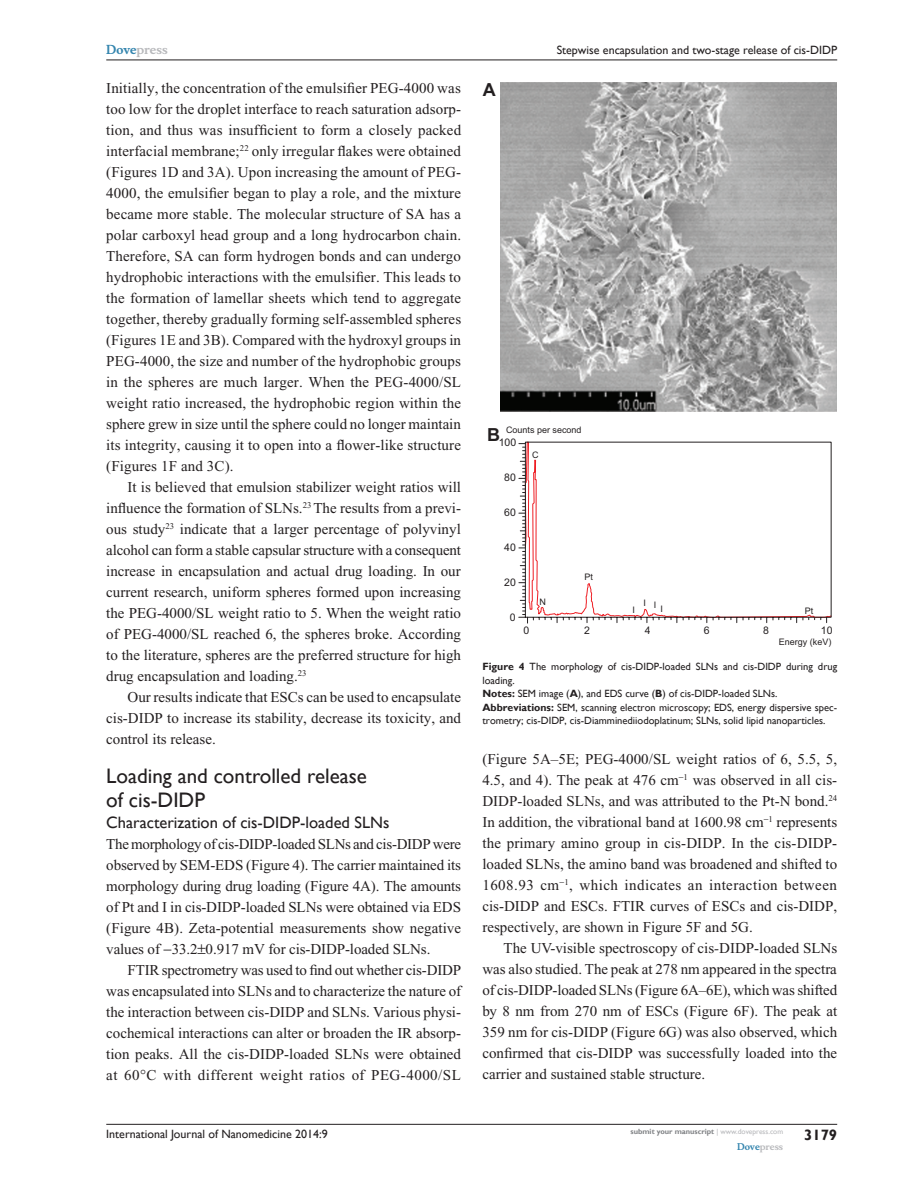
<style>
.page{position:relative;width:918px;height:1188px;background:#fff}
.page>*{position:absolute;margin:0;border:0;box-sizing:border-box;transform-origin:0 0}
.t1{font:21px/24px "Gill Sans";color:#231f20}
.t2{font:700 18px "Arial";color:#231f20}
.t3{font:16.5px "Gill Sans";color:#231f20}
.Tx{font:15px/21px "Times New Roman";color:#231f20;text-align:justify}
.TxF{font:15px/21px "Times New Roman";letter-spacing:.005em;color:#231f20;text-align:justify}
.t4{font:700 15px "Gill Sans";color:#231f20}
.t5{font:12px "Gill Sans";color:#231f20}
.t6{font:700 12px "Musee";color:#b8b9bc}
.FigSN{font:10.5px/13.5px "Gill Sans";color:#231f20}
.FigC{font:10.5px/13.5px "Gill Sans";color:#231f20}
.t7{font:10.5px "Arial";color:#231f20}
.t8{font:9px "Arial";color:#231f20}
.t9{font:700 9px "Musee";color:#b8b9bc}
.t10{font:700 7.5px "Gill Sans";color:#808285}
.s1{color:#3485ae}
.s2{font-weight:700}
.s3{font-style:italic}
.s4{font-weight:400;color:#b8b9bc}
</style>
<div class="page">
<hr style="left:106px;top:1124px;width:731px;height:1px;background:#231f20">
<hr style="left:106px;top:60px;width:731px;height:1px;background:#231f20">
<img style="left:500px;top:83px;width:337px;height:328px">
<svg style="left:518px;top:441px;width:314px;height:183px"></svg>
<svg style="left:519px;top:443px;width:6px;height:172px"></svg>
<p class="t6" style="left:106px;top:43px;width:63px"><span class="s1">Dove</span>press</p>
<p class="TxF" style="left:106px;top:77px;width:356px">Initially, the concentration of the emulsifier PEG-4000 was too low for the droplet interface to reach saturation adsorp&shy;tion, and thus was insufficient to form a closely packed interfacial membrane;<sup>22</sup> only irregular flakes were obtained (Figures 1D and 3A). Upon increasing the amount of PEG-4000, the emulsifier began to play a role, and the mixture became more stable. The molecular structure of SA has a polar carboxyl head group and a long hydrocarbon chain.<br>Therefore, SA can form hydrogen bonds and can undergo hydrophobic interactions with the emulsifier. This leads to the formation of lamellar sheets which tend to aggregate together, thereby gradually forming self-assembled spheres (Figures 1E and 3B). Compared with the hydroxyl groups in PEG-4000, the size and number of the hydrophobic groups in the spheres are much larger. When the PEG-4000/SL weight ratio increased, the hydrophobic region within the sphere grew in size until the sphere could no longer maintain its integrity, causing it to open into a flower-like structure (Figures 1F and 3C).</p>
<p class="Tx" style="left:106px;top:476px;width:356px;text-indent:21px">It is believed that emulsion stabilizer weight ratios will influence the formation of SLNs.<sup>23</sup> The results from a previ&shy;ous study<sup>23</sup> indicate that a larger percentage of polyvinyl alcohol can form a stable capsular structure with a consequent increase in encapsulation and actual drug loading. In our current research, uniform spheres formed upon increasing the PEG-4000/SL weight ratio to 5. When the weight ratio of PEG-4000/SL reached 6, the spheres broke. According to the literature, spheres are the preferred structure for high drug encapsulation and loading.<sup>23</sup></p>
<p class="Tx" style="left:106px;top:686px;width:356px;text-indent:21px">Our results indicate that ESCs can be used to encapsulate cis-DIDP to increase its stability, decrease its toxicity, and control its release.</p>
<h2 class="t1" style="left:106px;top:764px;width:262px">Loading and controlled release of cis-DIDP</h2>
<h3 class="t3" style="left:106px;top:812px;width:285px">Characterization of cis-DIDP-loaded SLNs</h3>
<p class="TxF" style="left:106px;top:833px;width:356px">The morphology of cis-DIDP-loaded SLNs and cis-DIDP were observed by SEM-EDS (Figure 4). The carrier maintained its morphology during drug loading (Figure 4A). The amounts of Pt and I in cis-DIDP-loaded SLNs were obtained via EDS (Figure 4B). Zeta-potential measurements show negative values of 33.2 0.917 mV for cis-DIDP-loaded SLNs.</p>
<p class="Tx" style="left:106px;top:959px;width:356px;text-indent:21px">FTIR spectrometry was used to find out whether cis-DIDP was encapsulated into SLNs and to characterize the nature of the interaction between cis-DIDP and SLNs. Various physi&shy;cochemical interactions can alter or broaden the IR absorp&shy;tion peaks. All the cis-DIDP-loaded SLNs were obtained at 60 C with different weight ratios of PEG-4000/SL</p>
<p class="t2" style="left:483px;top:78px;width:14px">A</p>
<p class="t5" style="left:557px;top:43px;width:282px">Stepwise encapsulation and two-stage release of cis-DIDP</p>
<p class="t8" style="left:506px;top:424px;width:77px">Counts per second</p>
<p class="t7" style="left:499px;top:436px;width:19px">100</p>
<p class="t8" style="left:532px;top:449px;width:8px">C</p>
<p class="t2" style="left:487px;top:423px;width:14px">B</p>
<p class="t7" style="left:504px;top:471px;width:13px">80</p>
<p class="t7" style="left:504px;top:505px;width:13px">60</p>
<p class="t7" style="left:504px;top:540px;width:13px">40</p>
<p class="t7" style="left:504px;top:575px;width:13px">20</p>
<p class="t7" style="left:510px;top:610px;width:7px">0</p>
<p class="t8" style="left:539px;top:596px;width:8px">N</p>
<p class="t8" style="left:584px;top:571px;width:10px">Pt</p>
<p class="t8" style="left:644px;top:599px;width:21px">I II</p>
<p class="t8" style="left:633px;top:604px;width:4px">I</p>
<p class="t8" style="left:805px;top:605px;width:10px">Pt</p>
<p class="t7" style="left:524px;top:623px;width:7px">0</p>
<p class="t7" style="left:584px;top:623px;width:7px">2</p>
<p class="t7" style="left:645px;top:623px;width:7px">4</p>
<p class="t7" style="left:704px;top:623px;width:7px">6</p>
<p class="t7" style="left:763px;top:623px;width:7px">8</p>
<p class="t7" style="left:821px;top:623px;width:13px">10</p>
<p class="t8" style="left:779px;top:636px;width:54px">Energy (keV)</p>
<p class="FigC" style="left:482px;top:660px;width:356px"><span class="s2">Figure 4</span> The morphology of cis-DIDP-loaded SLNs and cis-DIDP during drug loading.</p>
<p class="FigC" style="left:482px;top:687px;width:297px"><span class="s2">Notes:</span> SEM image (<span class="s2">A</span>), and EDS curve (<span class="s2">B</span>) of cis-DIDP-loaded SLNs.</p>
<p class="FigSN" style="left:482px;top:701px;width:356px"><span class="s2">Abbreviations:</span> SEM, scanning electron microscopy; EDS, energy dispersive spec&shy;trometry; cis-DIDP, cis-Diamminediiodoplatinum; SLNs, solid lipid nanoparticles.</p>
<p class="Tx" style="left:482px;top:749px;width:356px">(Figure 5A–5E; PEG-4000/SL weight ratios of 6, 5.5, 5, 4.5, and 4). The peak at 476 cm−<sup>1</sup> was observed in all cis-DIDP-loaded SLNs, and was attributed to the Pt-N bond.<sup>24<br></sup>In addition, the vibrational band at 1600.98 cm−<sup>1</sup> represents the primary amino group in cis-DIDP. In the cis-DIDP&shy;loaded SLNs, the amino band was broadened and shifted to 1608.93 cm−<sup>1</sup>, which indicates an interaction between cis-DIDP and ESCs. FTIR curves of ESCs and cis-DIDP, respectively, are shown in Figure 5F and 5G.</p>
<p class="Tx" style="left:482px;top:938px;width:356px;text-indent:21px">The UV-visible spectroscopy of cis<span class="s3">-</span>DIDP-loaded SLNs was also studied. The peak at 278 nm appeared in the spectra of cis<span class="s3">-</span>DIDP-loaded SLNs (Figure 6A–6E), which was shifted by 8 nm from 270 nm of ESCs (Figure 6F). The peak at 359 nm for cis-DIDP (Figure 6G) was also observed, which confirmed that cis-DIDP was successfully loaded into the carrier and sustained stable structure.</p>
<p class="t5" style="left:106px;top:1127px;width:223px">International Journal of Nanomedicine 2014:9</p>
<p class="t10" style="left:631px;top:1127px;width:154px">submit your manuscript <span class="s4">| www.dovepress.com</span></p>
<p class="t9" style="left:737px;top:1141px;width:48px"><span class="s1">Dove</span>press</p>
<p class="t4" style="left:804px;top:1126px;width:35px">3179</p>
</div>
